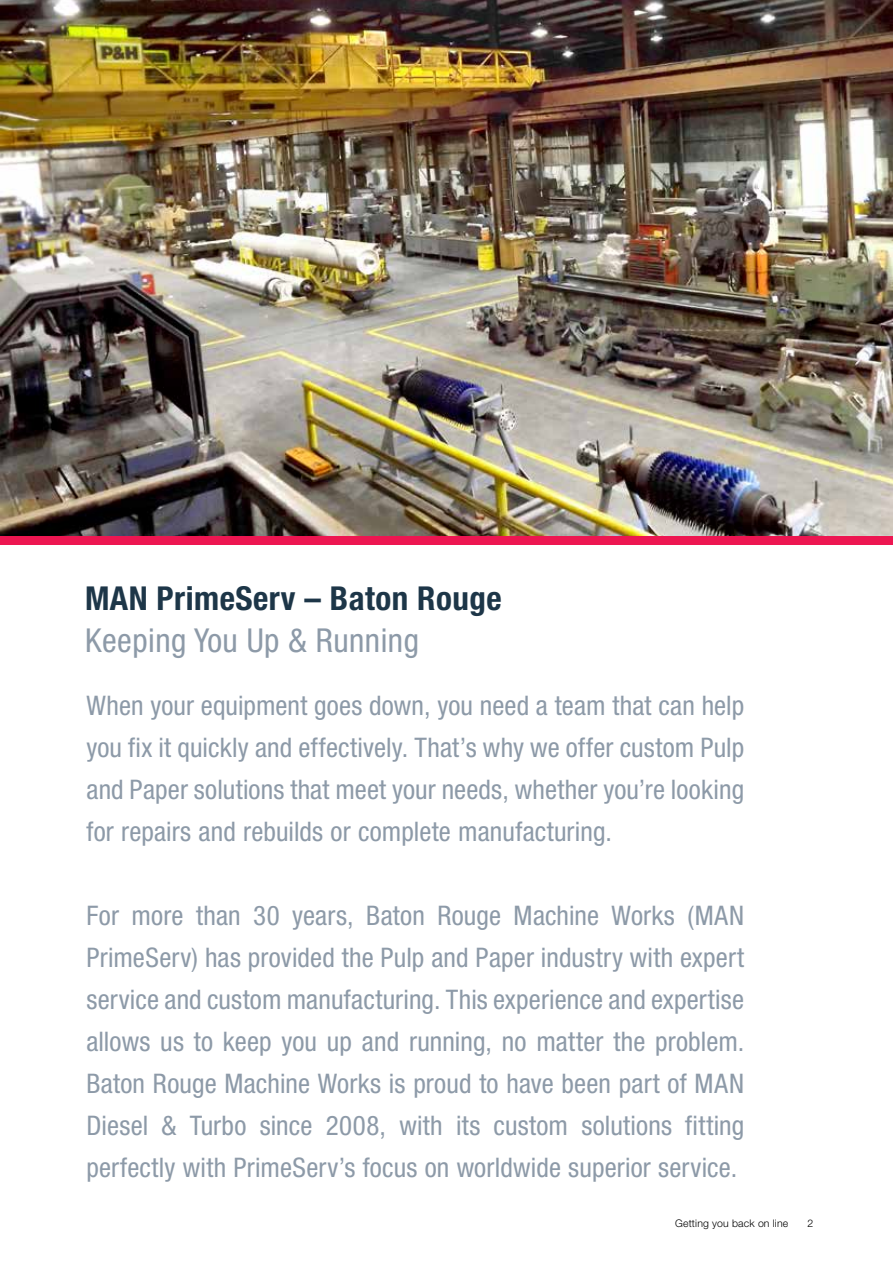
<style>
.page{position:relative;width:893px;height:1263px;background:#fff}
.page>*{position:absolute;margin:0;border:0;box-sizing:border-box;transform-origin:0 0}
.t1{font:700 condensed 33px "Helvetica Neue LT";letter-spacing:.015em;color:#1d3648}
.t2{font:condensed 33px "Helvetica Neue LT";letter-spacing:.015em;color:#8d9aa8}
.t3{font:condensed 27px/42px "Helvetica Neue LT";letter-spacing:.005em;color:#8d9aa8;text-align:justify}
.t4{font:300 10.5px "Helvetica Neue LT";letter-spacing:.015em;color:#000}
</style>
<div class="page">
<div style="left:0;top:535px;width:893px;height:10px;background:#ed1651"></div>
<img style="left:0;top:0;width:893px;height:535px">
<p class="t1" style="left:85px;top:578px;width:418px">MAN PrimeServ – Baton Rouge</p>
<p class="t2" style="left:85px;top:621px;width:335px">Keeping You Up &amp; Running</p>
<p class="t3" style="left:86px;top:684px;width:659px">When your equipment goes down, you need a team that can help you fix it quickly and effectively. That’s why we offer custom Pulp and Paper solutions that meet your needs, whether you’re looking for repairs and rebuilds or complete manufacturing.</p>
<p class="t3" style="left:86px;top:894px;width:659px">For more than 30 years, Baton Rouge Machine Works (MAN PrimeServ) has provided the Pulp and Paper industry with expert service and custom manufacturing. This experience and expertise allows us to keep you up and running, no matter the problem.<br>Baton Rouge Machine Works is proud to have been part of MAN Diesel &amp; Turbo since 2008, with its custom solutions fitting perfectly with PrimeServ’s focus on worldwide superior service.</p>
<p class="t4" style="left:675px;top:1217px;width:115px">Getting you back on line</p>
<p class="t4" style="left:808px;top:1217px;width:7px">2</p>
</div>
